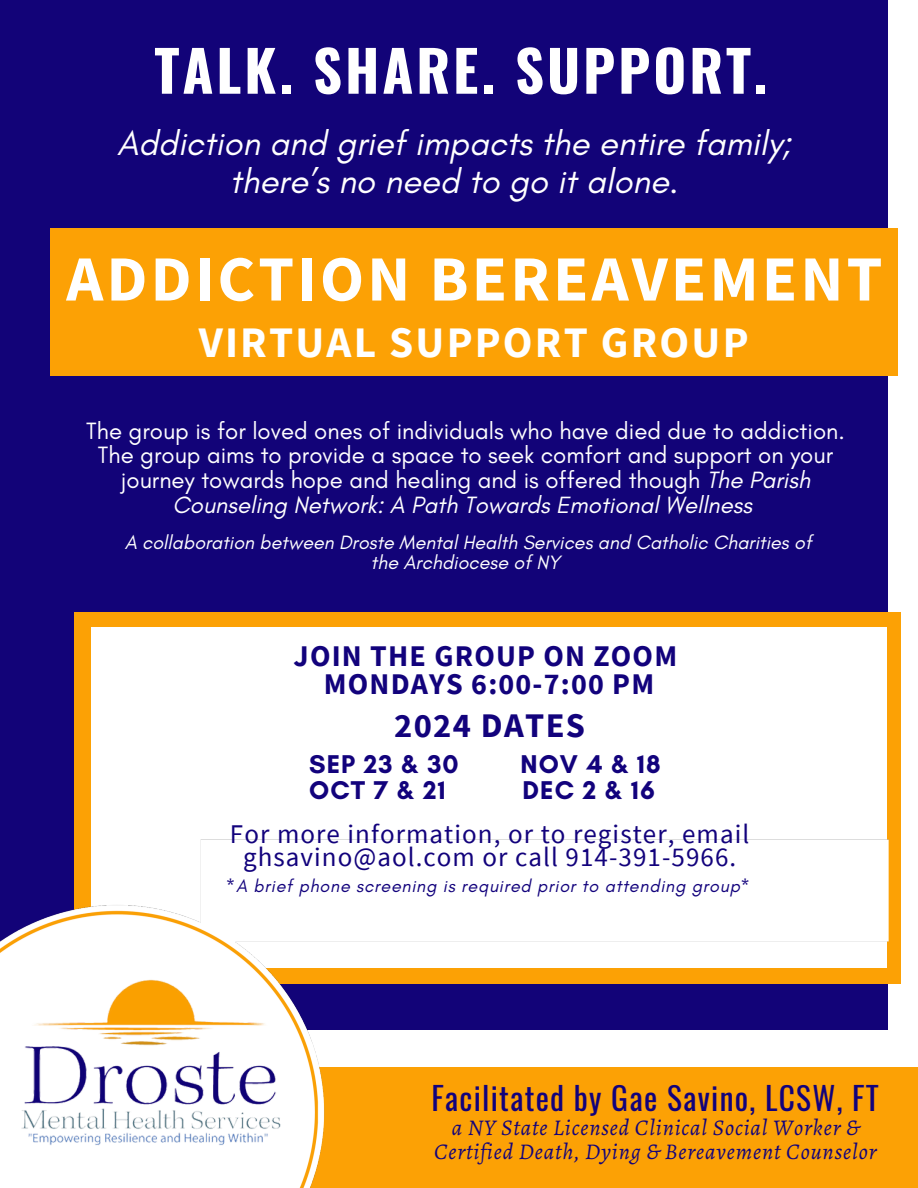
<style>
.page{position:relative;width:918px;height:1188px;background:#fff}
.page>*{position:absolute;margin:0;border:0;box-sizing:border-box;transform-origin:0 0}
.t1{font:700 64.5px "Source Sans Pro";letter-spacing:.05em;color:#fff}
.t2{font:700 56.55px "Oswald";letter-spacing:.05em;color:#fff}
.t3{font:700 43.5px "Source Sans Pro";letter-spacing:.05em;color:#fff}
.t4{font:italic 34.65px/37.2px "Glacial Indifference";color:#fff;text-align:center}
.t5{font:700 34.5px "Source Sans Pro";letter-spacing:.04em;color:#12027c}
.t6{font:31.5px "Oswald";letter-spacing:.04em;color:#12027c}
.t7{font:700 30px/28.2px "Source Sans Pro";letter-spacing:.04em;color:#12027c;text-align:center}
.t8{font:27px/22.5px "Source Sans Pro";letter-spacing:.04em;color:#12027c;text-align:center}
.t9{font:700 26.25px "Glacial Indifference";letter-spacing:.04em;color:#12027c}
.t10{font:24px/24.8px "Glacial Indifference";color:#fff;text-align:center}
.t11{font:italic 22.5px/24.8px "Alegreya";letter-spacing:.04em;color:#12027c;text-align:center}
.t12{font:italic 19.65px/20.2px "Glacial Indifference";color:#fff;text-align:center}
.t13{font:italic 18px "Glacial Indifference";letter-spacing:.04em;color:#12027c}
.s1{font-style:italic}
</style>
<div class="page">
<div style="left:25px;top:1067px;width:893px;height:120px;background:#fca105"></div>
<div style="left:0;top:0;width:887px;height:1029px;background:#120378"></div>
<div style="left:74px;top:613px;width:826px;height:370px;background:#fca105"></div>
<div style="left:50px;top:228px;width:847px;height:148px;background:#fca105"></div>
<div style="left:92px;top:628px;width:795px;height:340px;background:#fff"></div>
<img style="left:77px;top:833px;width:818px;height:355px">
<img style="left:0;top:909px;width:370px;height:279px">
<div style="left:890px;top:838px;width:10px;height:130px;background:#fca105"></div>
<p class="t2" style="left:154px;top:26px;width:615px">TALK. SHARE. SUPPORT.</p>
<h4 class="t4" style="left:117px;top:125px;width:676px">Addiction and grief impacts the entire family; there’s no need to go it alone.</h4>
<p class="t1" style="left:66px;top:237px;width:818px">ADDICTION BEREAVEMENT</p>
<h6 class="t3" style="left:199px;top:314px;width:551px">VIRTUAL SUPPORT GROUP</h6>
<p class="t10" style="left:86px;top:418px;width:760px">The group is for loved ones of individuals who have died due to addiction.<br>The group aims to provide a space to seek comfort and support on your journey towards hope and healing and is offered though <span class="s1">The Parish Counseling Network: A Path Towards Emotional Wellness</span></p>
<p class="t12" style="left:125px;top:532px;width:689px">A collaboration between Droste Mental Health Services and Catholic Charities of the Archdiocese of NY</p>
<p class="t7" style="left:294px;top:641px;width:385px">JOIN THE GROUP ON ZOOM<br>MONDAYS 6:00-7:00 PM</p>
<p class="t5" style="left:394px;top:703px;width:192px">2024 DATES</p>
<p class="t9" style="left:309px;top:748px;width:151px">SEP 23 &amp; 30</p>
<p class="t9" style="left:521px;top:748px;width:142px">NOV 4 &amp; 18</p>
<p class="t9" style="left:309px;top:774px;width:138px">OCT 7 &amp; 21</p>
<p class="t9" style="left:523px;top:774px;width:134px">DEC 2 &amp; 16</p>
<h3 class="t8" style="left:230px;top:822px;width:521px">For more information, or to register, email ghsavino@aol.com or call 914-391-5966.</h3>
<p class="t13" style="left:226px;top:875px;width:526px">*A brief phone screening is required prior to attending group*</p>
<h2 class="t6" style="left:431px;top:1073px;width:449px">Facilitated by Gae Savino, LCSW, FT</h2>
<h5 class="t11" style="left:434px;top:1115px;width:444px">a NY State Licensed Clinical Social Worker &amp;<br>Certified Death, Dying &amp; Bereavement Counselor</h5>
</div>
